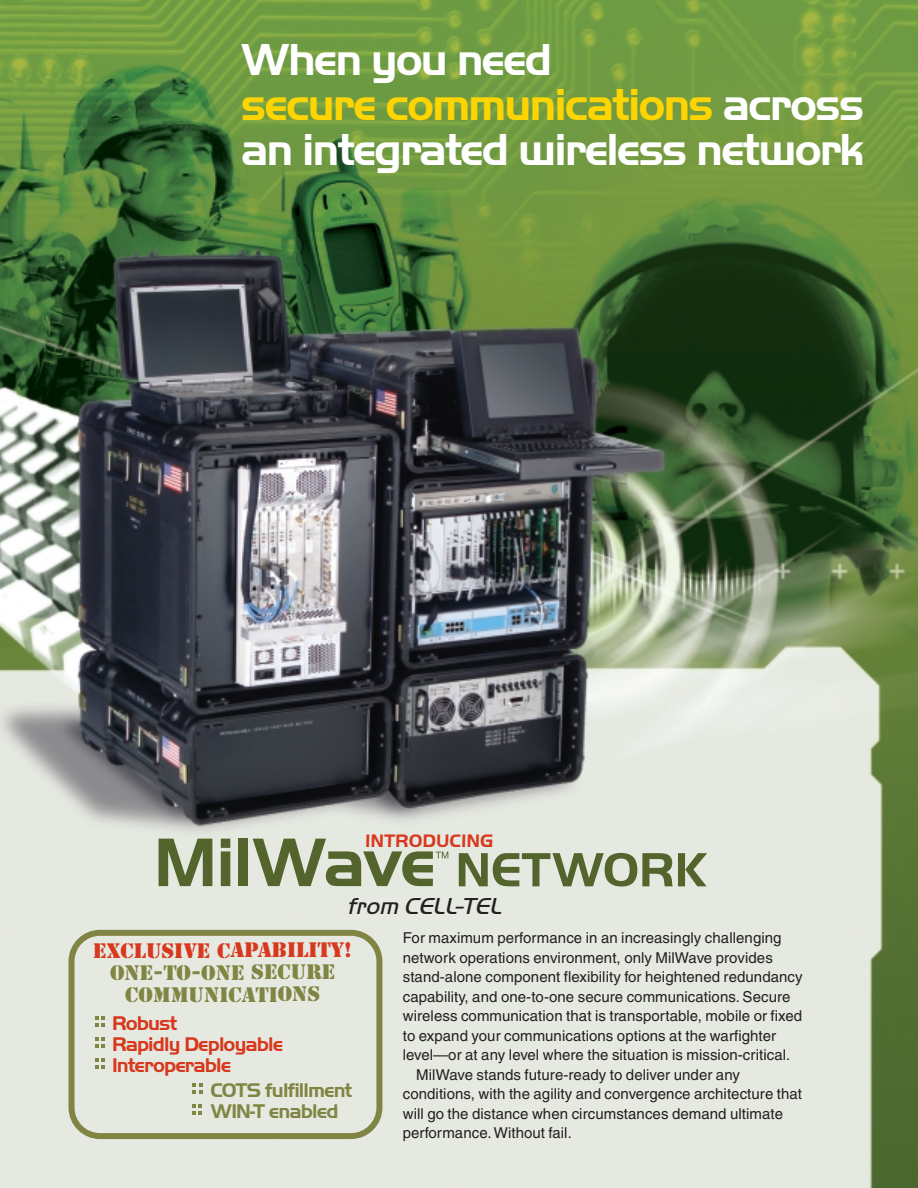
<style>
.page{position:relative;width:918px;height:1188px;background:#fff}
.page>*{position:absolute;margin:0;border:0;box-sizing:border-box;transform-origin:0 0}
.t1{font:700 71.25px "Handel Got D";letter-spacing:-.025em;color:#53642c}
.t2{font:700 46.5px/45px "Handel Got D";letter-spacing:-.045em;color:#fff}
.t3{font:italic 24px "Handel Got D Ligh";color:#231f20}
.t4{font:700 20.55px/21px "Handel Got D";letter-spacing:-.045em;color:#d8381e}
.t5{font:700 20.55px/21px "Handel Got D";letter-spacing:-.045em;color:#818543}
.t6{font:19.65px/22px "Stencil";color:#818543;text-align:center;scale:1.04 1}
.t7{font:19.65px "Stencil";color:#d8381e;scale:1.04 1}
.t8{font:700 18.75px "Handel Got D";color:#d8381e}
.t9{font:15px "Helvetica";letter-spacing:.005em;color:#231f20}
.s1{color:#fed503}
</style>
<div class="page">
<img style="left:0;top:0;width:918px;height:1188px">
<svg style="left:436px;top:852px;width:12px;height:6px"></svg>
<svg style="left:459px;top:853px;width:248px;height:34px;background:#9ea888"></svg>
<svg style="left:69px;top:930px;width:313px;height:209px;background:#dce0d2"></svg>
<svg style="left:192px;top:1083px;width:11px;height:11px"></svg>
<svg style="left:95px;top:1016px;width:10px;height:11px"></svg>
<svg style="left:95px;top:1037px;width:10px;height:10px"></svg>
<svg style="left:95px;top:1058px;width:10px;height:10px"></svg>
<svg style="left:192px;top:1104px;width:10px;height:11px"></svg>
<h2 class="t2" style="left:241px;top:41px;width:625px">When you need<br><span class="s1">secure communications</span> across an integrated wireless network</h2>
<p class="t8" style="left:365px;top:834px;width:130px">INTRODUCING</p>
<h1 class="t1" style="left:154px;top:839px;width:284px">MilWave</h1>
<h3 class="t3" style="left:347px;top:898px;width:160px">from CELL-TEL</h3>
<h3 class="t7" style="left:93px;top:939px;width:250px">EXCLUSIVE CAPABILITY!</h3>
<h3 class="t6" style="left:110px;top:962px;width:218px">ONE-TO-ONE SECURE<br>COMMUNICATIONS</h3>
<h3 class="t4" style="left:112px;top:1015px;width:173px">Robust<br>Rapidly Deployable<br>Interoperable</h3>
<h3 class="t5" style="left:211px;top:1081px;width:144px">COTS fulfillment<br>WIN-T enabled</h3>
<p class="t9" style="left:403px;top:932px;width:380px">For maximum performance in an increasingly challenging</p>
<p class="t9" style="left:403px;top:952px;width:372px">network operations environment, only MilWave provides</p>
<p class="t9" style="left:403px;top:971px;width:401px">stand-alone component flexibility for heightened redundancy</p>
<p class="t9" style="left:403px;top:991px;width:389px">capability, and one-to-one secure communications. Secure</p>
<p class="t9" style="left:403px;top:1010px;width:401px">wireless communication that is transportable, mobile or fixed</p>
<p class="t9" style="left:403px;top:1030px;width:375px">to expand your communications options at the warfighter</p>
<p class="t9" style="left:403px;top:1049px;width:389px">level—or at any level where the situation is mission-critical.</p>
<p class="t9" style="left:416px;top:1069px;width:325px">MilWave stands future-ready to deliver under any</p>
<p class="t9" style="left:403px;top:1088px;width:401px">conditions, with the agility and convergence architecture that</p>
<p class="t9" style="left:403px;top:1108px;width:382px">will go the distance when circumstances demand ultimate</p>
<p class="t9" style="left:403px;top:1127px;width:171px">performance.Without fail.</p>
</div>
